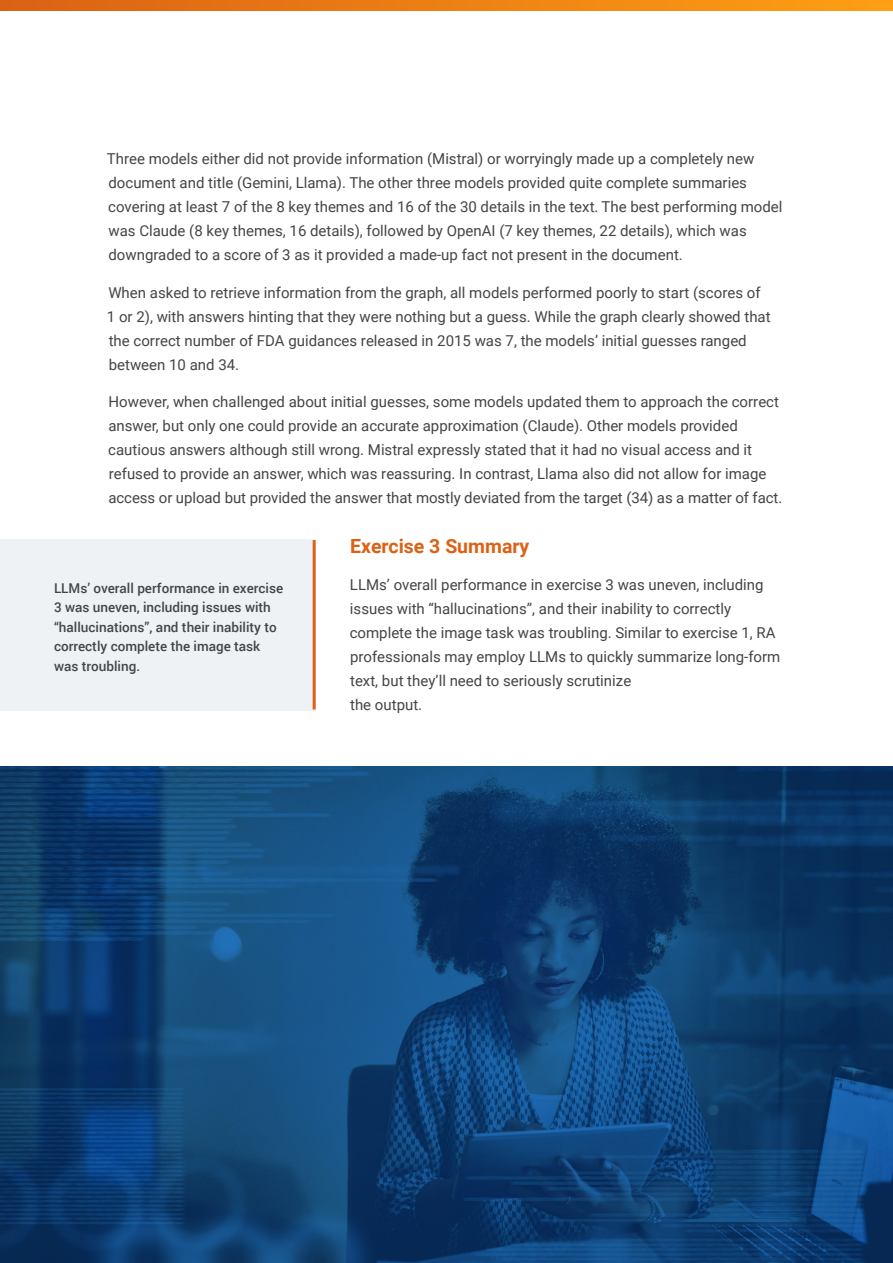
<style>
.page{position:relative;width:893px;height:1263px;background:#fff}
.page>*{position:absolute;margin:0;border:0;box-sizing:border-box;transform-origin:0 0}
.t1{font:700 19.5px "Roboto";color:#db6114}
.t2{font:15px/24px "Roboto";color:#444}
.t3{font:500 13.5px/19.5px "Roboto";color:#434445}
.s1{color:#434445}
</style>
<div class="page">
<svg style="left:0;top:0;width:893px;height:11px;background:#ec8014"></svg>
<img style="left:0;top:767px;width:893px;height:496px">
<div style="left:0;top:539px;width:316px;height:172px;background:#eff2f5"></div>
<hr style="left:313px;top:540px;width:3px;height:169px;background:#db6114">
<p class="t2" style="left:107px;top:146px;width:677px">Three models either did not provide information (Mistral) or worryingly made up a completely new document and title (Gemini, Llama). The other three models provided quite complete summaries covering at least 7 of the 8 key themes and 16 of the 30 details in the text. The best performing model was Claude (8 key themes, 16 details), followed by OpenAI (7 key themes, 22 details), which was downgraded to a score of 3 as it provided a made-up fact not present in the document.</p>
<p class="t2" style="left:107px;top:280px;width:665px">When asked to retrieve information from the graph, all models performed poorly to start (scores of 1 or 2), with answers hinting that they were nothing but a guess. While the graph clearly showed that the correct number of FDA guidances released in 2015 was 7, the models’ initial guesses ranged between 10 and 34.</p>
<p class="t2" style="left:108px;top:389px;width:675px"><span class="s1">However, when challenged about initial guesses, some models updated them to approach the correct answer</span>, but only one could provide an accurate approximation (Claude). Other models provided cautious answers although still wrong. Mistral expressly stated that it had no visual access and it refused to provide an answer, which was reassuring. In contrast, Llama also did not allow for image access or upload but provided the answer that mostly deviated from the target (34) as a matter of fact.</p>
<h1 class="t1" style="left:350px;top:532px;width:181px">Exercise 3 Summary</h1>
<p class="t2" style="left:350px;top:572px;width:432px">LLMs’ overall performance in exercise 3 was uneven, including issues with “<span class="s1">hallucinations</span>”, and their inability to correctly complete the image task was troubling. Similar to exercise 1, RA professionals may employ LLMs to quickly summarize long-form text, but they’ll need to seriously scrutinize<br>the output.</p>
<p class="t3" style="left:54px;top:578px;width:231px">LLMs’ overall performance in exercise 3 was uneven, including issues with “hallucinations”, and their inability to correctly complete the image task was troubling.</p>
</div>
